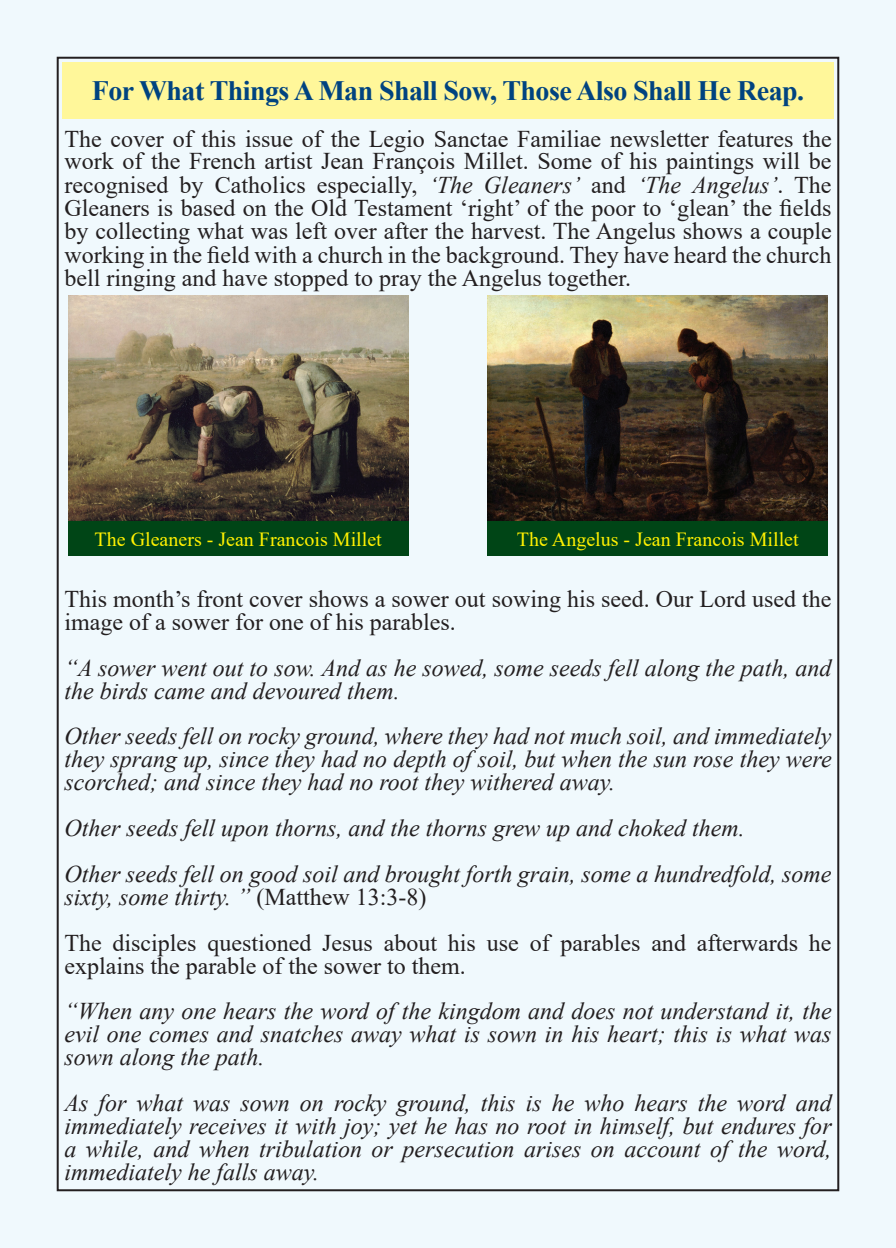
<style>
.page{position:relative;width:896px;height:1248px;background:#fff}
.page>*{position:absolute;margin:0;border:0;box-sizing:border-box;transform-origin:0 0}
.t1{font:700 28px "Times New Roman";letter-spacing:-.02em;color:#004380}
.t2{font:italic 24px/22.8px "Times New Roman";color:#231f20;text-align:justify}
.t3{font:24px/23.2px "Times New Roman";color:#231f20}
.t4{font:20px "Times New Roman";color:#fff101}
.s1{font-style:italic}
</style>
<div class="page">
<div style="left:0;top:0;width:896px;height:1247px;background:#f0f9fd"></div>
<div style="left:62px;top:62px;width:771px;height:57px;background:#fff79a"></div>
<img style="left:68px;top:295px;width:340px;height:226px">
<div style="left:68px;top:522px;width:340px;height:34px;background:#004516"></div>
<img style="left:488px;top:295px;width:340px;height:226px">
<div style="left:488px;top:522px;width:340px;height:34px;background:#004516"></div>
<p class="t1" style="left:92px;top:71px;width:714px">For What Things A Man Shall Sow, Those Also Shall He Reap.</p>
<p class="t3" style="left:64px;top:127px;width:769px;text-align:justify">The cover of this issue of the Legio Sanctae Familiae newsletter features the work of the French artist Jean François Millet. Some of his paintings will be recognised by Catholics especially, <span class="s1">‘The Gleaners’</span> and <span class="s1">‘The Angelus’</span>. The Gleaners is based on the Old Testament ‘right’ of the poor to ‘glean’ the fields by collecting what was left over after the harvest. The Angelus shows a couple working in the field with a church in the background. They have heard the church bell ringing and have stopped to pray the Angelus together.</p>
<p class="t4" style="left:95px;top:525px;width:289px">The Gleaners - Jean Francois Millet</p>
<p class="t4" style="left:517px;top:525px;width:283px">The Angelus - Jean Francois Millet</p>
<p class="t3" style="left:64px;top:586px;width:768px">This month’s front cover shows a sower out sowing his seed. Our Lord used the image of a sower for one of his parables.</p>
<p class="t2" style="left:64px;top:655px;width:769px">“A sower went out to sow. And as he sowed, some seeds fell along the path, and the birds came and devoured them.</p>
<p class="t2" style="left:64px;top:724px;width:769px">Other seeds fell on rocky ground, where they had not much soil, and immediately they sprang up, since they had no depth of soil, but when the sun rose they were scorched; and since they had no root they withered away.</p>
<p class="t2" style="left:64px;top:804px;width:768px;line-height:45.8px">Other seeds fell upon thorns, and the thorns grew up and choked them.<br>Other seeds fell on good soil and brought forth grain, some a hundredfold, some</p>
<p class="t3" style="left:64px;top:873px;width:769px;line-height:45.8px"><span class="s1">sixty, some thirty. ”</span> (Matthew 13:3-8)<br>The disciples questioned Jesus about his use of parables and afterwards he</p>
<p class="t3" style="left:64px;top:953px;width:403px">explains the parable of the sower to them.</p>
<p class="t2" style="left:64px;top:999px;width:769px">“When any one hears the word of the kingdom and does not understand it, the evil one comes and snatches away what is sown in his heart; this is what was sown along the path.</p>
<p class="t2" style="left:64px;top:1090px;width:769px">As for what was sown on rocky ground, this is he who hears the word and immediately receives it with joy; yet he has no root in himself, but endures for a while, and when tribulation or persecution arises on account of the word, immediately he falls away.</p>
</div>
